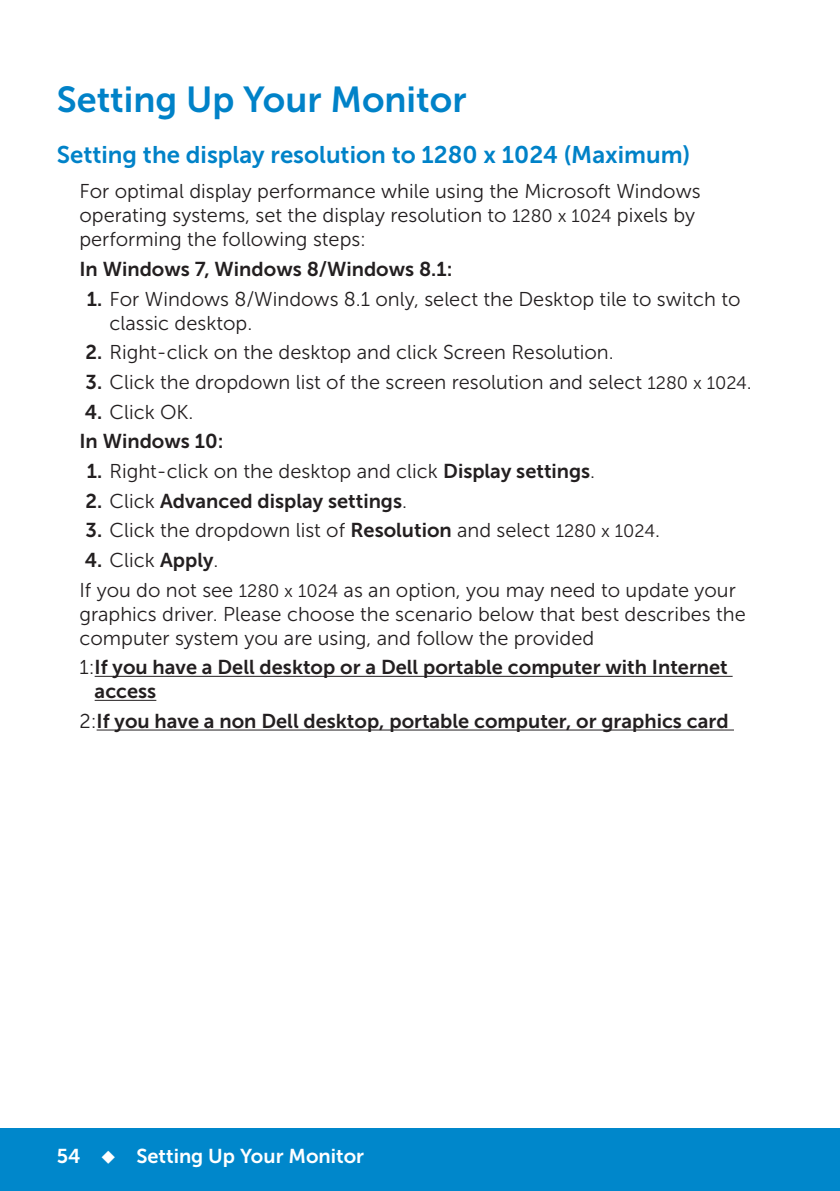
<style>
.page{position:relative;width:840px;height:1191px;background:#fff}
.page>*{position:absolute;margin:0;border:0;box-sizing:border-box;transform-origin:0 0}
.Head1{font:36px "Museo Sans For Dell 700";color:#0082c8}
.Head2{font:24px "Museo Sans For Dell 700";color:#0082c8}
.Paragraph{font:20px/24px "Museo Sans For Dell 300";color:#231f20}
.Paragraph-2{font:20px/24px "Museo Sans For Dell 700";color:#231f20}
.t1{font:20px "Museo Sans For Dell 700";color:#fff}
.s1{font-size:18px}
.s2{font-family:"Museo Sans For Dell 700"}
.s3{font-family:"Museo Sans For Dell 300"}
</style>
<div class="page">
<div style="left:0;top:1128px;width:839px;height:63px;background:#0087cb"></div>
<hr style="left:95px;top:676px;width:637px;height:1px;background:#231f20">
<hr style="left:95px;top:700px;width:61px;height:1px;background:#231f20">
<hr style="left:97px;top:729px;width:636px;height:1px;background:#231f20">
<p class="Head1" style="left:57px;top:80px;width:411px">Setting Up Your Monitor</p>
<p class="Head2" style="left:57px;top:141px;width:634px">Setting the display resolution to 1280 x 1024 (Maximum)</p>
<p class="Paragraph" style="left:79px;top:179px;width:622px">For optimal display performance while using the Microsoft Windows operating systems, set the display resolution to <span class="s1">1280 x 1024</span> pixels by performing the following steps:</p>
<p class="Paragraph-2" style="left:79px;top:257px;width:374px">In Windows 7, Windows 8/Windows 8.1:</p>
<p class="Paragraph" style="left:109px;top:287px;width:632px;text-indent:-23px"><span class="s2">1.</span> For Windows 8/Windows 8.1 only, select the Desktop tile to switch to classic desktop.</p>
<p class="Paragraph" style="left:85px;top:340px;width:529px"><span class="s2">2.</span> Right-click on the desktop and click Screen Resolution.</p>
<p class="Paragraph" style="left:86px;top:370px;width:667px"><span class="s2">3.</span> Click the dropdown list of the screen resolution and select <span class="s1">1280 x 1024</span>.</p>
<p class="Paragraph" style="left:85px;top:400px;width:110px"><span class="s2">4.</span> Click OK.</p>
<p class="Paragraph-2" style="left:79px;top:429px;width:145px">In Windows 10:</p>
<p class="Paragraph" style="left:87px;top:459px;width:509px"><span class="s2">1.</span> Right-click on the desktop and click <span class="s2">Display settings</span>.</p>
<p class="Paragraph-2" style="left:85px;top:488px;width:323px">2. <span class="s3">Click</span> Advanced display settings<span class="s3">.</span></p>
<p class="Paragraph" style="left:86px;top:518px;width:575px"><span class="s2">3.</span> Click the dropdown list of <span class="s2">Resolution</span> and select <span class="s1">1280 x 1024</span>.</p>
<p class="Paragraph-2" style="left:85px;top:548px;width:135px">4. <span class="s3">Click</span> Apply<span class="s3">.</span></p>
<p class="Paragraph" style="left:79px;top:578px;width:667px">If you do not see <span class="s1">1280 x 1024</span> as an option, you may need to update your graphics driver. Please choose the scenario below that best describes the computer system you are using, and follow the provided</p>
<p class="Paragraph-2" style="left:95px;top:655px;width:634px;text-indent:-15px"><span class="s3">1:</span>If you have a Dell desktop or a Dell portable computer with Internet access</p>
<p class="Paragraph-2" style="left:79px;top:709px;width:650px"><span class="s3">2:</span>If you have a non Dell desktop, portable computer, or graphics card</p>
<p class="t1" style="left:57px;top:1144px;width:308px">54 ◆ Setting Up Your Monitor</p>
</div>
